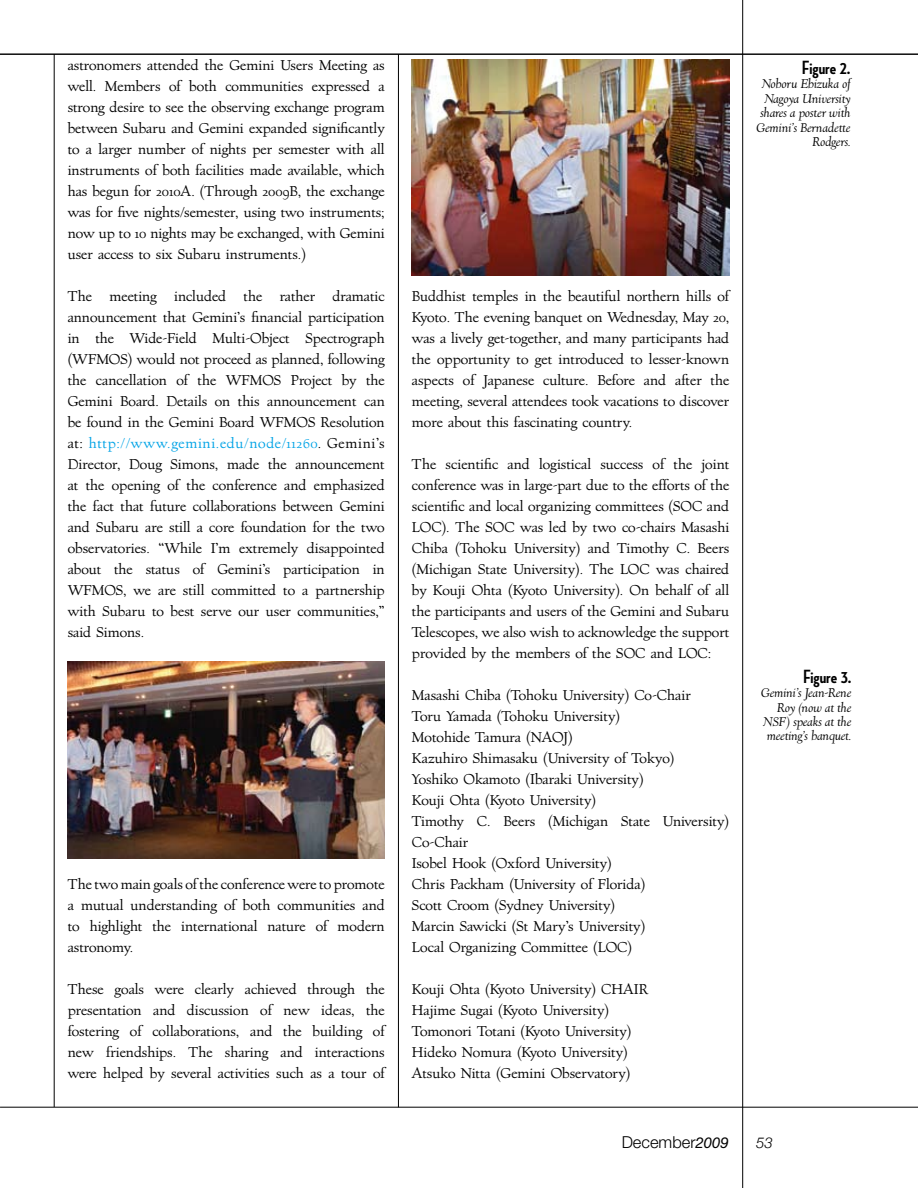
<style>
.page{position:relative;width:918px;height:1188px;background:#fff}
.page>*{position:absolute;margin:0;border:0;box-sizing:border-box;transform-origin:0 0}
.t1{font:700 19.5px "Neutraface Condensed";color:#000}
.t2{font:300 16.5px "Helvetica Neue";color:#000}
.t3{font:italic 300 15px "Helvetica Neue";color:#000}
.t4{font:13.5px/21px "Village";color:#000;text-align:justify}
.t5{font:italic 12px/14.4px "Village";color:#000;text-align:right}
.s1{color:#00a3e6}
.s2{font-weight:400;font-style:italic;font-size:15px}
</style>
<div class="page">
<hr style="left:0;top:1107px;width:918px;height:1px;background:#000">
<hr style="left:54px;top:54px;width:1px;height:1053px;background:#000">
<hr style="left:742px;top:0;width:1px;height:1188px;background:#000">
<hr style="left:398px;top:54px;width:1px;height:1053px;background:#000">
<hr style="left:0;top:54px;width:918px;height:1px;background:#000">
<img style="left:68px;top:661px;width:317px;height:197px">
<img style="left:412px;top:60px;width:317px;height:215px">
<p class="t4" style="left:68px;top:55px;width:319px">astronomers attended the Gemini Users Meeting as well. Members of both communities expressed a strong desire to see the observing exchange program between Subaru and Gemini expanded significantly to a larger number of nights per semester with all instruments of both facilities made available, which has begun for 2010A. (Through 2009B, the exchange was for five nights/semester, using two instruments; now up to 10 nights may be exchanged, with Gemini user access to six Subaru instruments.)</p>
<p class="t4" style="left:68px;top:286px;width:26px">The</p>
<p class="t4" style="left:109px;top:286px;width:49px">meeting</p>
<p class="t4" style="left:174px;top:286px;width:54px">included</p>
<p class="t4" style="left:244px;top:286px;width:20px">the</p>
<p class="t4" style="left:280px;top:286px;width:37px">rather</p>
<p class="t4" style="left:68px;top:286px;width:319px;text-indent:265px">dramatic announcement that Gemini’s financial participation in the Wide-Field Multi-Object Spectrograph (WFMOS) would not proceed as planned, following the cancellation of the WFMOS Project by the Gemini Board. Details on this announcement can be found in the Gemini Board WFMOS Resolution at: <span class="s1">http://www.gemini.edu/node/11260</span>. Gemini’s Director, Doug Simons, made the announcement at the opening of the conference and emphasized the fact that future collaborations between Gemini and Subaru are still a core foundation for the two observatories. “While I’m extremely disappointed about the status of Gemini’s participation in WFMOS, we are still committed to a partnership with Subaru to best serve our user communities,” said Simons.</p>
<p class="t4" style="left:68px;top:874px;width:319px">The two main goals of the conference were to promote a mutual understanding of both communities and to highlight the international nature of modern astronomy.</p>
<p class="t4" style="left:68px;top:979px;width:319px">These goals were clearly achieved through the presentation and discussion of new ideas, the fostering of collaborations, and the building of new friendships. The sharing and interactions were helped by several activities such as a tour of</p>
<h1 class="t1" style="left:802px;top:56px;width:50px">Figure 2.</h1>
<p class="t5" style="left:757px;top:77px;width:95px">Noboru Ebizuka of<br>Nagoya University shares a poster with<br>Gemini’s Bernadette<br>Rodgers.</p>
<p class="t4" style="left:412px;top:286px;width:319px">Buddhist temples in the beautiful northern hills of Kyoto. The evening banquet on Wednesday, May 20, was a lively get-together, and many participants had the opportunity to get introduced to lesser-known aspects of Japanese culture. Before and after the meeting, several attendees took vacations to discover more about this fascinating country.</p>
<p class="t4" style="left:412px;top:454px;width:319px">The scientific and logistical success of the joint conference was in large-part due to the efforts of the scientific and local organizing committees (SOC and LOC). The SOC was led by two co-chairs Masashi Chiba (Tohoku University) and Timothy C. Beers (Michigan State University). The LOC was chaired by Kouji Ohta (Kyoto University). On behalf of all the participants and users of the Gemini and Subaru Telescopes, we also wish to acknowledge the support provided by the members of the SOC and LOC:</p>
<p class="t4" style="left:412px;top:685px;width:319px;text-align:left">Masashi Chiba (Tohoku University) Co-Chair<br>Toru Yamada (Tohoku University)<br>Motohide Tamura (NAOJ)<br>Kazuhiro Shimasaku (University of Tokyo)<br>Yoshiko Okamoto (Ibaraki University)<br>Kouji Ohta (Kyoto University)<br>Timothy C. Beers (Michigan State University)<br>Co-Chair<br>Isobel Hook (Oxford University)<br>Chris Packham (University of Florida)<br>Scott Croom (Sydney University)<br>Marcin Sawicki (St Mary’s University)<br>Local Organizing Committee (LOC)</p>
<p class="t4" style="left:412px;top:979px;width:238px;text-align:left">Kouji Ohta (Kyoto University) CHAIR Hajime Sugai (Kyoto University)<br>Tomonori Totani (Kyoto University)<br>Hideko Nomura (Kyoto University)<br>Atsuko Nitta (Gemini Observatory)</p>
<h1 class="t1" style="left:803px;top:665px;width:50px">Figure 3.</h1>
<p class="t5" style="left:761px;top:686px;width:92px">Gemini’s Jean-Rene<br>Roy (now at the<br>NSF) speaks at the meeting’s banquet.</p>
<p class="t2" style="left:622px;top:1133px;width:109px">December<span class="s2">2009</span></p>
<p class="t3" style="left:756px;top:1134px;width:18px">53</p>
</div>
